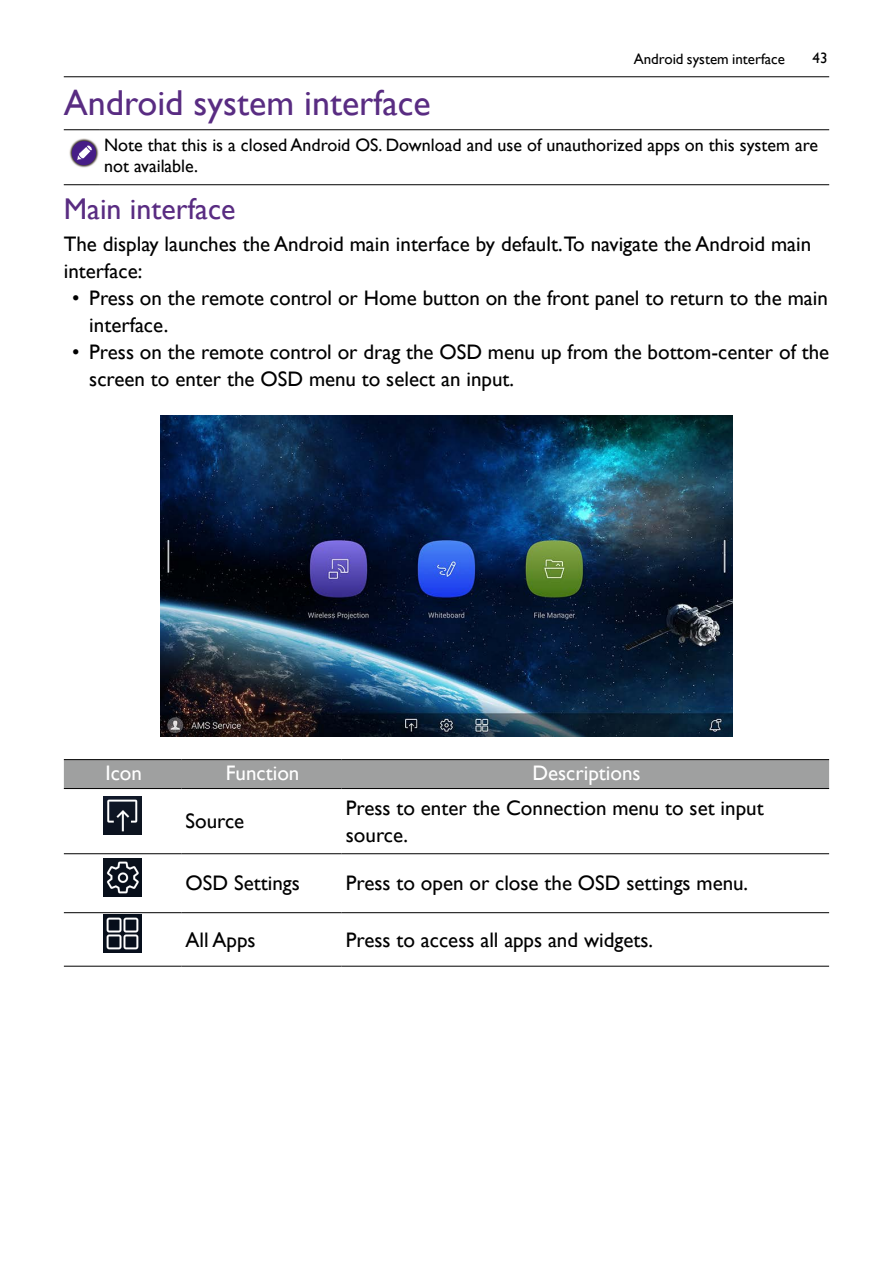
<style>
.page{position:relative;width:893px;height:1263px;background:#fff}
.page>*{position:absolute;margin:0;border:0;box-sizing:border-box;transform-origin:0 0}
.t1{font:36px "Gill Sans";color:#592c82}
.t2{font:30px "Gill Sans";color:#592c82}
.t3{font:21px/27px "Gill Sans";color:#000}
.t4{font:21px "Gill Sans";color:#fff}
.t5{font:18px/21.6px "Gill Sans";color:#000}
.t6{font:15px "Gill Sans";color:#000}
</style>
<div class="page">
<hr style="left:64px;top:77px;width:765px;height:1px;background:#000">
<hr style="left:64px;top:129px;width:36px;height:1px;background:#000">
<hr style="left:100px;top:129px;width:729px;height:1px;background:#000">
<svg style="left:64px;top:130px;width:765px;height:55px"></svg>
<img style="left:161px;top:415px;width:571px;height:322px">
<div style="left:64px;top:760px;width:765px;height:28px;background:#9fa0a0"></div>
<svg style="left:64px;top:789px;width:765px;height:177px"></svg>
<hr style="left:64px;top:759px;width:117px;height:1px;background:#000">
<hr style="left:181px;top:759px;width:161px;height:1px;background:#000">
<hr style="left:342px;top:759px;width:487px;height:1px;background:#000">
<hr style="left:64px;top:788px;width:117px;height:1px;background:#000">
<hr style="left:181px;top:788px;width:161px;height:1px;background:#000">
<hr style="left:342px;top:788px;width:487px;height:1px;background:#000">
<hr style="left:64px;top:853px;width:117px;height:1px;background:#000">
<hr style="left:181px;top:853px;width:161px;height:1px;background:#000">
<hr style="left:342px;top:853px;width:487px;height:1px;background:#000">
<hr style="left:64px;top:912px;width:117px;height:1px;background:#000">
<hr style="left:181px;top:912px;width:161px;height:1px;background:#000">
<hr style="left:342px;top:912px;width:487px;height:1px;background:#000">
<hr style="left:64px;top:966px;width:117px;height:1px;background:#000">
<hr style="left:181px;top:966px;width:161px;height:1px;background:#000">
<hr style="left:342px;top:966px;width:487px;height:1px;background:#000">
<img style="left:104px;top:797px;width:38px;height:38px">
<img style="left:104px;top:859px;width:38px;height:38px">
<img style="left:104px;top:915px;width:38px;height:38px">
<p class="t6" style="left:634px;top:50px;width:153px">Android system interface</p>
<p class="t6" style="left:812px;top:49px;width:16px">43</p>
<h1 class="t1" style="left:64px;top:82px;width:369px">Android system interface</h1>
<p class="t5" style="left:104px;top:134px;width:715px">Note that this is a closed Android OS. Download and use of unauthorized apps on this system are not available.</p>
<h2 class="t2" style="left:64px;top:191px;width:173px">Main interface</h2>
<p class="t3" style="left:64px;top:231px;width:749px">The display launches the Android main interface by default.To navigate the Android main interface:</p>
<p class="t3" style="left:89px;top:285px;width:740px;text-indent:-17px">• Press on the remote control or Home button on the front panel to return to the main interface.</p>
<p class="t3" style="left:89px;top:339px;width:741px;text-indent:-17px">• Press on the remote control or drag the OSD menu up from the bottom-center of the screen to enter the OSD menu to select an input.</p>
<p class="t4" style="left:105px;top:761px;width:38px">Icon</p>
<p class="t4" style="left:226px;top:761px;width:75px">Function</p>
<p class="t4" style="left:532px;top:761px;width:110px">Descriptions</p>
<p class="t3" style="left:186px;top:808px;width:60px">Source</p>
<p class="t3" style="left:346px;top:795px;width:419px">Press to enter the Connection menu to set input source.</p>
<p class="t3" style="left:186px;top:870px;width:116px">OSD Settings</p>
<p class="t3" style="left:346px;top:870px;width:404px">Press to open or close the OSD settings menu.</p>
<p class="t3" style="left:186px;top:926px;width:72px">All Apps</p>
<p class="t3" style="left:346px;top:926px;width:309px">Press to access all apps and widgets.</p>
</div>
